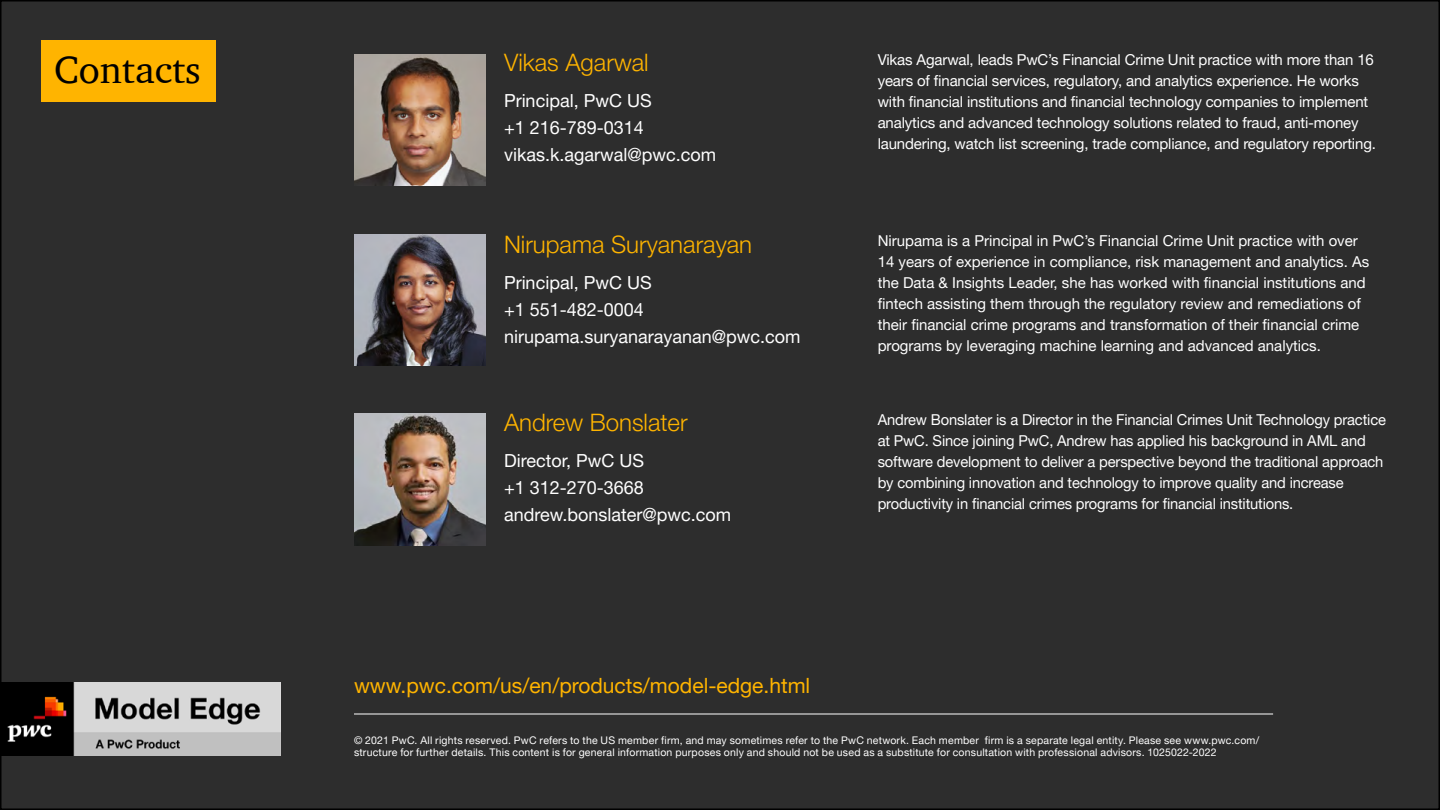
<style>
.page{position:relative;width:1440px;height:810px;background:#fff}
.page>*{position:absolute;margin:0;border:0;box-sizing:border-box;transform-origin:0 0}
.t1{font:39px "ITC Charter Com";color:#000}
.t2{font:300 24px "Helvetica Neue LT Pro";color:#ffb400}
.t3{font:21px "Helvetica Neue LT Pro";color:#ffb400}
.t4{font:18px/27px "Helvetica Neue LT Pro";color:#fff}
.t5{font:15px/21px "Helvetica Neue LT Pro";letter-spacing:-.01em;color:#fff}
.t6{font:10.5px/12px "Helvetica Neue LT Pro";letter-spacing:.02em;color:#fff}
</style>
<div class="page">
<div style="left:1px;top:1px;width:1438px;height:808px;background:#2d2d2d"></div>
<div style="left:41px;top:40px;width:174px;height:62px;background:#ffb400"></div>
<hr style="left:354px;top:714px;width:919px;height:1px;background:#fff">
<img style="left:0;top:682px;width:281px;height:74px">
<img style="left:355px;top:55px;width:131px;height:131px">
<img style="left:355px;top:234px;width:131px;height:131px">
<img style="left:355px;top:414px;width:131px;height:131px">
<h1 class="t1" style="left:54px;top:46px;width:148px">Contacts</h1>
<h2 class="t2" style="left:504px;top:48px;width:146px">Vikas Agarwal</h2>
<p class="t4" style="left:504px;top:87px;width:214px">Principal, PwC US<br>+1 216-789-0314 vikas.k.agarwal@pwc.com</p>
<h2 class="t2" style="left:504px;top:230px;width:250px">Nirupama Suryanarayan</h2>
<p class="t4" style="left:504px;top:269px;width:298px">Principal, PwC US<br>+1 551-482-0004 nirupama.suryanarayanan@pwc.com</p>
<h2 class="t2" style="left:504px;top:408px;width:185px">Andrew Bonslater</h2>
<p class="t4" style="left:504px;top:447px;width:229px">Director, PwC US<br>+1 312-270-3668 andrew.bonslater@pwc.com</p>
<h3 class="t3" style="left:354px;top:673px;width:458px">www.pwc.com/us/en/products/model-edge.html</h3>
<p class="t5" style="left:878px;top:49px;width:500px">Vikas Agarwal, leads PwC’s Financial Crime Unit practice with more than 16 years of financial services, regulatory, and analytics experience. He works with financial institutions and financial technology companies to implement analytics and advanced technology solutions related to fraud, anti-money laundering, watch list screening, trade compliance, and regulatory reporting.</p>
<p class="t5" style="left:878px;top:230px;width:493px">Nirupama is a Principal in PwC’s Financial Crime Unit practice with over 14 years of experience in compliance, risk management and analytics. As the Data &amp; Insights Leader, she has worked with financial institutions and fintech assisting them through the regulatory review and remediations of their financial crime programs and transformation of their financial crime programs by leveraging machine learning and advanced analytics.</p>
<p class="t5" style="left:878px;top:408px;width:510px">Andrew Bonslater is a Director in the Financial Crimes Unit Technology practice at PwC. Since joining PwC, Andrew has applied his background in AML and software development to deliver a perspective beyond the traditional approach by combining innovation and technology to improve quality and increase productivity in financial crimes programs for financial institutions.</p>
<p class="t6" style="left:354px;top:734px;width:907px">© 2021 PwC. All rights reserved. PwC refers to the US member firm, and may sometimes refer to the PwC network. Each member firm is a separate legal entity. Please see www.pwc.com/ structure for further details. This content is for general information purposes only and should not be used as a substitute for consultation with professional advisors. 1025022-2022</p>
</div>
